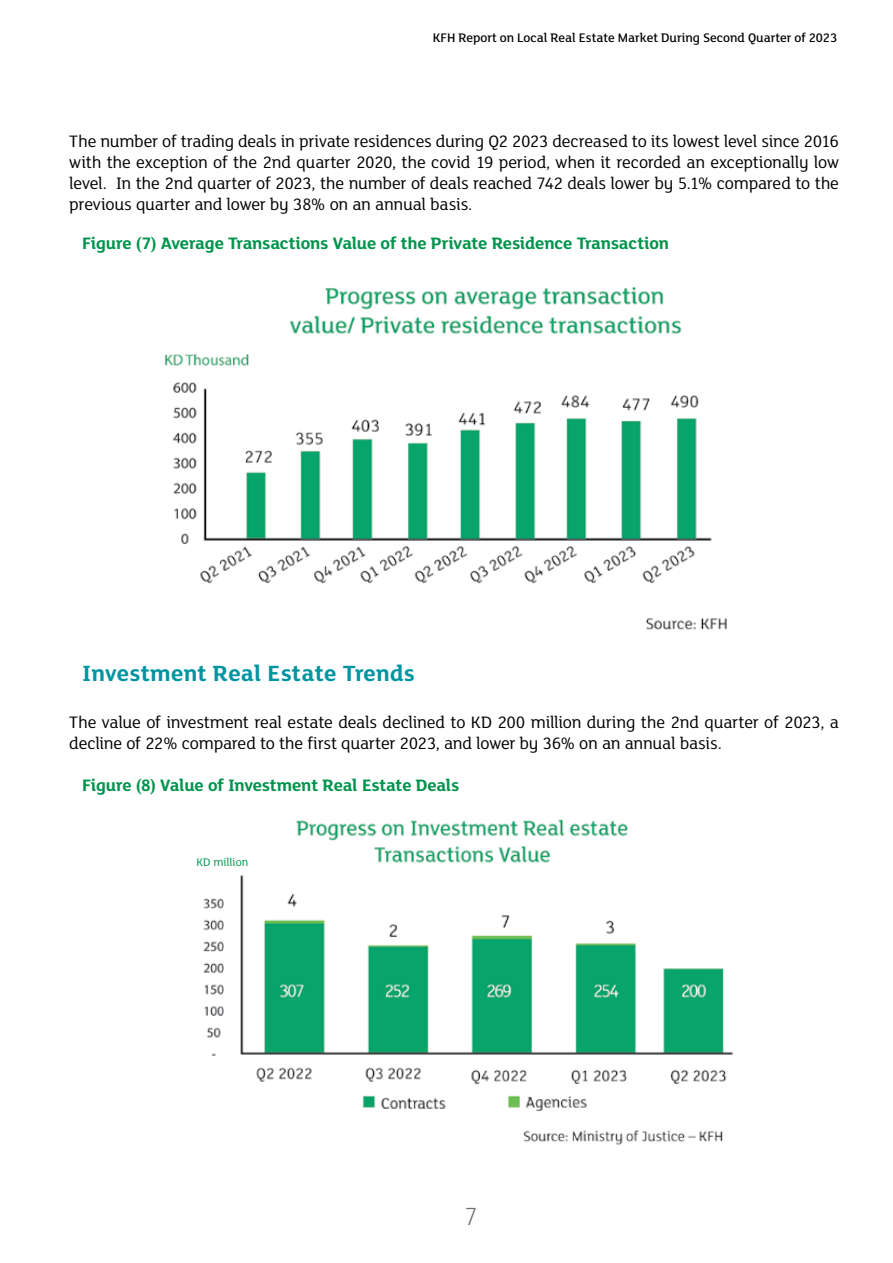
<style>
.page{position:relative;width:893px;height:1263px;background:#fff}
.page>*{position:absolute;margin:0;border:0;box-sizing:border-box;transform-origin:0 0}
.t1{font:300 27px "FS Lola";color:#6d6e71}
.t2{font:700 24px "FS Lola";letter-spacing:.01em;color:#0094a1}
.t3{font:18px/21px "FS Lola";letter-spacing:-.015em;color:#000;text-align:justify}
.t4{font:700 18px "FS Lola";letter-spacing:-.01em;color:#00934c}
.t5{font:500 13.5px "FS Lola";color:#000}
.t6{font:12px "FS Lola";letter-spacing:-.005em;color:#00934c}
</style>
<div class="page">
<img style="left:165px;top:287px;width:562px;height:343px">
<img style="left:203px;top:819px;width:530px;height:326px">
<div style="left:190px;top:855px;width:65px;height:13px;background:#fff"></div>
<p class="t5" style="left:433px;top:29px;width:406px">KFH Report on Local Real Estate Market During Second Quarter of 2023</p>
<p class="t3" style="left:69px;top:130px;width:771px">The number of trading deals in private residences during Q2 2023 decreased to its lowest level since 2016 with the exception of the 2nd quarter 2020, the covid 19 period, when it recorded an exceptionally low level. In the 2nd quarter of 2023, the number of deals reached 742 deals lower by 5.1% compared to the previous quarter and lower by 38% on an annual basis.</p>
<p class="t4" style="left:82px;top:231px;width:588px">Figure (7) Average Transactions Value of the Private Residence Transaction</p>
<h2 class="t2" style="left:82px;top:657px;width:334px">Investment Real Estate Trends</h2>
<p class="t3" style="left:69px;top:710px;width:771px">The value of investment real estate deals declined to KD 200 million during the 2nd quarter of 2023, a decline of 22% compared to the first quarter 2023, and lower by 36% on an annual basis.</p>
<p class="t4" style="left:82px;top:773px;width:379px">Figure (8) Value of Investment Real Estate Deals</p>
<p class="t6" style="left:196px;top:854px;width:54px">KD million</p>
<h1 class="t1" style="left:464px;top:1199px;width:16px">7</h1>
</div>
